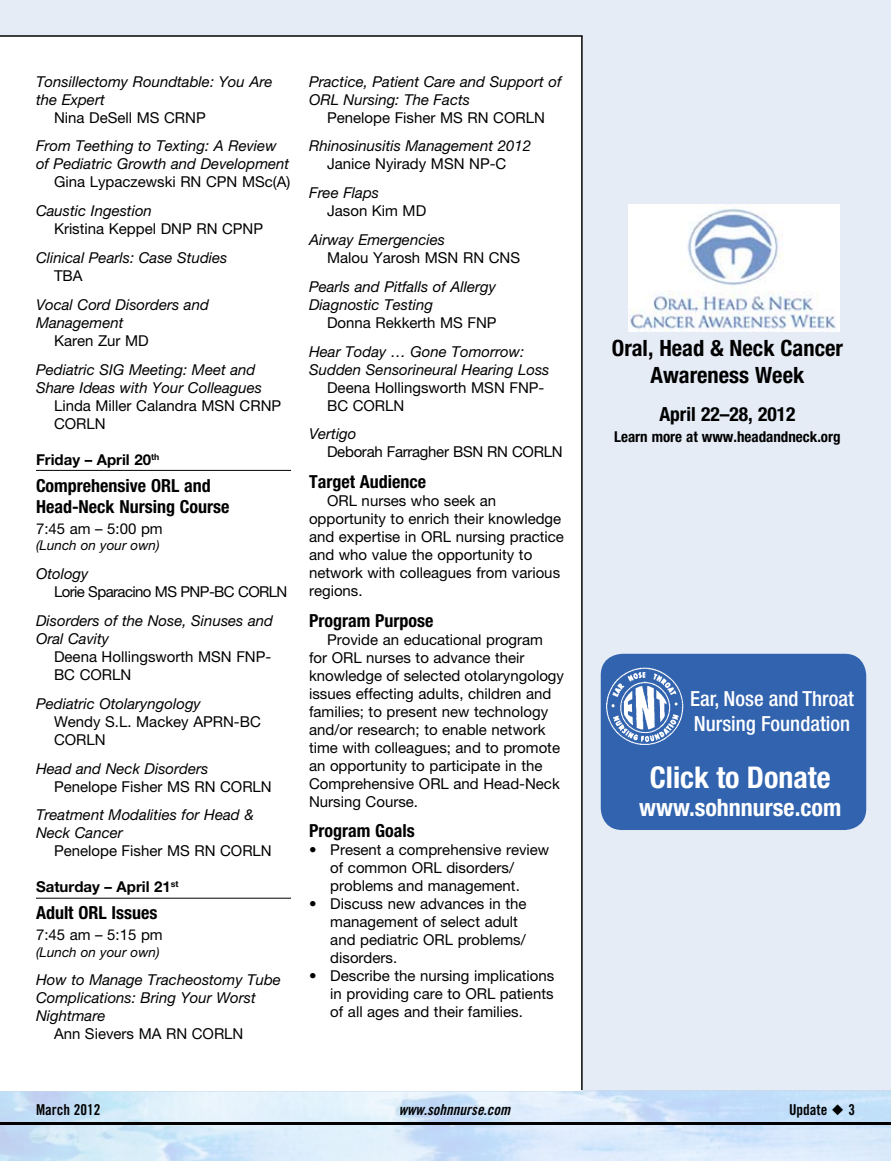
<style>
.page{position:relative;width:891px;height:1161px;background:#fff}
.page>*{position:absolute;margin:0;border:0;box-sizing:border-box;transform-origin:0 0}
.t1{font:700 condensed 30px "Helvetica Neue";color:#fff}
.t2{font:700 condensed 24px "Helvetica Neue";color:#fff}
.t3{font:700 condensed 22.5px/27px "Helvetica Neue";color:#000;text-align:center}
.t4{font:500 condensed 20.85px/25px "Helvetica Neue";color:#fff}
.t5{font:700 condensed 19.5px "Helvetica Neue";color:#000}
.t6{font:700 condensed 18px/21.6px "Helvetica Neue";color:#000}
.t7{font:15px/18px "Helvetica Neue";color:#000}
.t8{font:italic 15px/18px "Helvetica Neue";color:#000}
.t9{font:700 15px "Helvetica Neue";color:#000}
.t10{font:700 condensed 15px "Helvetica Neue";color:#000}
.t11{font:15px "Helvetica Neue";letter-spacing:-.04em;color:#000}
.t12{font:15px "Helvetica Neue";letter-spacing:-.02em;color:#000}
.t13{font:15px "Trade Gothic Bold Cond Twenty";color:#000}
.t14{font:15px "Trade Gothic Bold Cond Twenty Obl";color:#000}
.t15{font:italic 13.5px "Helvetica Neue";color:#000}
</style>
<div class="page">
<svg style="left:0;top:1092px;width:891px;height:69px;background:#d3e7fa"></svg>
<div style="left:0;top:0;width:891px;height:1092px;background:#e5ecf6"></div>
<div style="left:0;top:36px;width:583px;height:1054px;background:#fff"></div>
<hr style="left:581px;top:36px;width:2px;height:1054px;background:#000">
<hr style="left:0;top:35px;width:583px;height:2px;background:#000">
<hr style="left:0;top:1122px;width:891px;height:3px;background:#000">
<hr style="left:36px;top:470px;width:255px;height:1px;background:#000">
<hr style="left:36px;top:898px;width:255px;height:1px;background:#000">
<img style="left:629px;top:205px;width:210px;height:127px">
<div style="left:601px;top:654px;width:265px;height:176px;background:#3163af;border-radius:22px"></div>
<img style="left:606px;top:667px;width:78px;height:78px">
<p class="t8" style="left:36px;top:72px;width:238px">Tonsillectomy Roundtable: You Are the Expert</p>
<p class="t7" style="left:54px;top:108px;width:153px">Nina DeSell MS CRNP</p>
<p class="t8" style="left:36px;top:137px;width:255px">From Teething to Texting: A Review of Pediatric Growth and Development</p>
<p class="t7" style="left:54px;top:173px;width:238px">Gina Lypaczewski RN CPN MSc(A)</p>
<p class="t8" style="left:36px;top:202px;width:117px">Caustic Ingestion</p>
<p class="t7" style="left:54px;top:220px;width:211px">Kristina Keppel DNP RN CPNP</p>
<p class="t8" style="left:36px;top:248px;width:193px">Clinical Pearls: Case Studies</p>
<p class="t7" style="left:54px;top:266px;width:30px">TBA</p>
<p class="t8" style="left:36px;top:295px;width:174px">Vocal Cord Disorders and<br>Management</p>
<p class="t7" style="left:54px;top:331px;width:96px">Karen Zur MD</p>
<p class="t8" style="left:36px;top:360px;width:228px">Pediatric SIG Meeting: Meet and<br>Share Ideas with Your Colleagues</p>
<p class="t7" style="left:54px;top:396px;width:229px">Linda Miller Calandra MSN CRNP<br>CORLN</p>
<p class="t9" style="left:36px;top:450px;width:125px">Friday – April 20<sup>th</sup></p>
<p class="t6" style="left:36px;top:474px;width:195px">Comprehensive ORL and<br>Head-Neck Nursing Course</p>
<p class="t7" style="left:36px;top:520px;width:128px">7:45 am – 5:00 pm</p>
<p class="t15" style="left:36px;top:537px;width:125px">(Lunch on your own)</p>
<p class="t8" style="left:36px;top:565px;width:54px">Otology</p>
<p class="t11" style="left:54px;top:583px;width:235px">Lorie Sparacino MS PNP-BC CORLN</p>
<p class="t8" style="left:36px;top:611px;width:239px">Disorders of the Nose, Sinuses and<br>Oral Cavity</p>
<p class="t7" style="left:54px;top:647px;width:219px">Deena Hollingsworth MSN FNP-<br>BC CORLN</p>
<p class="t8" style="left:36px;top:694px;width:166px">Pediatric Otolaryngology</p>
<p class="t7" style="left:54px;top:712px;width:208px">Wendy S.L. Mackey APRN-BC<br>CORLN</p>
<p class="t8" style="left:36px;top:759px;width:174px">Head and Neck Disorders</p>
<p class="t7" style="left:54px;top:777px;width:219px">Penelope Fisher MS RN CORLN</p>
<p class="t8" style="left:36px;top:806px;width:219px">Treatment Modalities for Head &amp;<br>Neck Cancer</p>
<p class="t7" style="left:54px;top:842px;width:219px">Penelope Fisher MS RN CORLN</p>
<p class="t9" style="left:36px;top:878px;width:144px">Saturday – April 21<sup>st</sup></p>
<p class="t6" style="left:36px;top:902px;width:123px">Adult ORL Issues</p>
<p class="t7" style="left:36px;top:926px;width:128px">7:45 am – 5:15 pm</p>
<p class="t15" style="left:36px;top:944px;width:125px">(Lunch on your own)</p>
<p class="t8" style="left:36px;top:971px;width:247px">How to Manage Tracheostomy Tube<br>Complications: Bring Your Worst<br>Nightmare</p>
<p class="t7" style="left:54px;top:1025px;width:191px">Ann Sievers MA RN CORLN</p>
<p class="t8" style="left:309px;top:72px;width:254px">Practice, Patient Care and Support of<br>ORL Nursing: The Facts</p>
<p class="t7" style="left:327px;top:108px;width:219px">Penelope Fisher MS RN CORLN</p>
<p class="t8" style="left:309px;top:137px;width:223px">Rhinosinusitis Management 2012</p>
<p class="t7" style="left:327px;top:155px;width:181px">Janice Nyirady MSN NP-C</p>
<p class="t8" style="left:309px;top:184px;width:72px">Free Flaps</p>
<p class="t7" style="left:327px;top:202px;width:101px">Jason Kim MD</p>
<p class="t8" style="left:309px;top:230px;width:137px">Airway Emergencies</p>
<p class="t7" style="left:327px;top:248px;width:195px">Malou Yarosh MSN RN CNS</p>
<p class="t8" style="left:309px;top:277px;width:188px">Pearls and Pitfalls of Allergy<br>Diagnostic Testing</p>
<p class="t7" style="left:327px;top:313px;width:171px">Donna Rekkerth MS FNP</p>
<p class="t8" style="left:309px;top:342px;width:242px">Hear Today … Gone Tomorrow:<br>Sudden Sensorineural Hearing Loss</p>
<p class="t7" style="left:327px;top:378px;width:219px">Deena Hollingsworth MSN FNP-<br>BC CORLN</p>
<p class="t8" style="left:309px;top:425px;width:49px">Vertigo</p>
<p class="t12" style="left:327px;top:443px;width:237px">Deborah Farragher BSN RN CORLN</p>
<p class="t6" style="left:309px;top:471px;width:119px">Target Audience</p>
<p class="t7" style="left:309px;top:491px;width:256px;text-indent:18px">ORL nurses who seek an opportunity to enrich their knowledge and expertise in ORL nursing practice and who value the opportunity to network with colleagues from various regions.</p>
<p class="t6" style="left:309px;top:609px;width:126px">Program Purpose</p>
<p class="t7" style="left:309px;top:630px;width:257px;text-indent:18px">Provide an educational program for ORL nurses to advance their knowledge of selected otolaryngology issues effecting adults, children and families; to present new technology and/or research; to enable network time with colleagues; and to promote an opportunity to participate in the Comprehensive ORL and Head-Neck Nursing Course.</p>
<p class="t6" style="left:309px;top:820px;width:107px">Program Goals</p>
<p class="t7" style="left:330px;top:841px;width:221px;text-indent:-21px">• Present a comprehensive review of common ORL disorders/ problems and management.</p>
<p class="t7" style="left:330px;top:895px;width:198px;text-indent:-21px">• Discuss new advances in the management of select adult and pediatric ORL problems/ disorders.</p>
<p class="t7" style="left:330px;top:967px;width:226px;text-align:justify;text-indent:-21px">• Describe the nursing implications in providing care to ORL patients of all ages and their families.</p>
<h3 class="t3" style="left:612px;top:335px;width:233px">Oral, Head &amp; Neck Cancer<br>Awareness Week</h3>
<h3 class="t5" style="left:659px;top:402px;width:138px">April 22–28, 2012</h3>
<p class="t10" style="left:614px;top:427px;width:228px">Learn more at www.headandneck.org</p>
<h3 class="t4" style="left:690px;top:685px;width:165px">Ear, Nose and Throat<br>Nursing Foundation</h3>
<h1 class="t1" style="left:650px;top:759px;width:182px">Click to Donate</h1>
<h2 class="t2" style="left:639px;top:793px;width:204px">www.sohnnurse.com</h2>
<p class="t13" style="left:36px;top:1100px;width:66px">March 2012</p>
<p class="t14" style="left:399px;top:1100px;width:113px">www.sohnnurse.com</p>
<p class="t13" style="left:789px;top:1100px;width:67px">Update ◆ 3</p>
</div>
